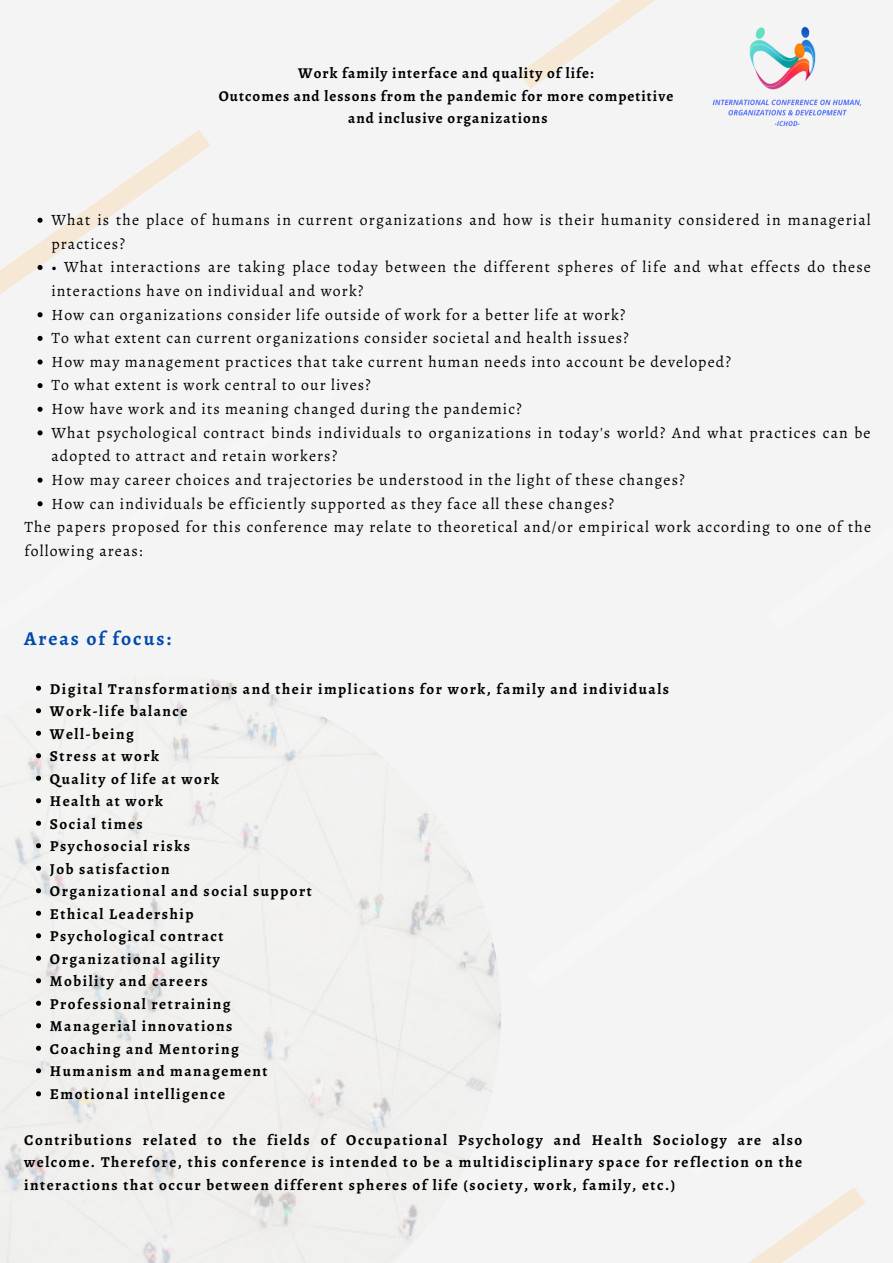
<style>
.page{position:relative;width:893px;height:1263px;background:#f4f4f4}
.page>*{position:absolute;margin:0;border:0;box-sizing:border-box;transform-origin:0 0}
.t1{font:700 19.65px "Alegreya";letter-spacing:.1em;color:#004aad}
.t2{font:15.75px/23.6px "Alegreya";letter-spacing:.07em;color:#000}
.t3{font:700 15.15px/22.5px "Alegreya";letter-spacing:.1em;color:#000}
.t4{font:700 15px/22.5px "Alegreya";letter-spacing:.07em;color:#000;text-align:center}
</style>
<div class="page">
<img style="left:0;top:679px;width:501px;height:584px">
<svg style="left:0;top:130px;width:210px;height:210px"></svg>
<svg style="left:519px;top:0;width:136px;height:89px"></svg>
<svg style="left:748px;top:1187px;width:117px;height:76px"></svg>
<svg style="left:38px;top:218px;width:5px;height:5px"></svg>
<svg style="left:38px;top:265px;width:5px;height:5px"></svg>
<svg style="left:38px;top:312px;width:5px;height:5px"></svg>
<svg style="left:38px;top:336px;width:5px;height:5px"></svg>
<svg style="left:38px;top:359px;width:5px;height:5px"></svg>
<svg style="left:38px;top:383px;width:5px;height:5px"></svg>
<svg style="left:38px;top:407px;width:5px;height:5px"></svg>
<svg style="left:38px;top:430px;width:5px;height:5px"></svg>
<svg style="left:38px;top:478px;width:5px;height:5px"></svg>
<svg style="left:38px;top:501px;width:5px;height:5px"></svg>
<img style="left:712px;top:26px;width:150px;height:100px">
<svg style="left:36px;top:686px;width:5px;height:5px"></svg>
<svg style="left:36px;top:708px;width:5px;height:5px"></svg>
<svg style="left:36px;top:731px;width:5px;height:5px"></svg>
<svg style="left:36px;top:753px;width:5px;height:5px"></svg>
<svg style="left:36px;top:776px;width:5px;height:5px"></svg>
<svg style="left:36px;top:798px;width:5px;height:5px"></svg>
<svg style="left:36px;top:821px;width:5px;height:5px"></svg>
<svg style="left:36px;top:843px;width:5px;height:5px"></svg>
<svg style="left:36px;top:866px;width:5px;height:5px"></svg>
<svg style="left:36px;top:888px;width:5px;height:5px"></svg>
<svg style="left:36px;top:911px;width:5px;height:5px"></svg>
<svg style="left:36px;top:933px;width:5px;height:5px"></svg>
<svg style="left:36px;top:956px;width:5px;height:5px"></svg>
<svg style="left:36px;top:978px;width:5px;height:5px"></svg>
<svg style="left:36px;top:1001px;width:5px;height:5px"></svg>
<svg style="left:36px;top:1023px;width:5px;height:5px"></svg>
<svg style="left:36px;top:1046px;width:5px;height:5px"></svg>
<svg style="left:36px;top:1068px;width:5px;height:5px"></svg>
<svg style="left:36px;top:1091px;width:5px;height:5px"></svg>
<p class="t4" style="left:219px;top:62px;width:456px">Work family interface and quality of life:<br>Outcomes and lessons from the pandemic for more competitive and inclusive organizations</p>
<p class="t2" style="left:51px;top:208px;width:821px">What is the place of humans in current organizations and how is their humanity considered in managerial practices?</p>
<p class="t2" style="left:51px;top:255px;width:821px">• What interactions are taking place today between the different spheres of life and what effects do these interactions have on individual and work?<br>How can organizations consider life outside of work for a better life at work?<br>To what extent can current organizations consider societal and health issues?<br>How may management practices that take current human needs into account be developed?<br>To what extent is work central to our lives?<br>How have work and its meaning changed during the pandemic?<br>What psychological contract binds individuals to organizations in today's world? And what practices can be adopted to attract and retain workers?<br>How may career choices and trajectories be understood in the light of these changes?<br>How can individuals be efficiently supported as they face all these changes?</p>
<p class="t2" style="left:25px;top:515px;width:848px">The papers proposed for this conference may relate to theoretical and/or empirical work according to one of the following areas:</p>
<p class="t1" style="left:24px;top:625px;width:148px">Areas of focus:</p>
<p class="t3" style="left:50px;top:677px;width:620px">Digital Transformations and their implications for work, family and individuals<br>Work-life balance<br>Well-being<br>Stress at work<br>Quality of life at work<br>Health at work<br>Social times<br>Psychosocial risks<br>Job satisfaction<br>Organizational and social support<br>Ethical Leadership<br>Psychological contract<br>Organizational agility<br>Mobility and careers<br>Professional retraining<br>Managerial innovations<br>Coaching and Mentoring<br>Humanism and management<br>Emotional intelligence</p>
<p class="t3" style="left:24px;top:1128px;width:779px;text-align:justify">Contributions related to the fields of Occupational Psychology and Health Sociology are also welcome. Therefore, this conference is intended to be a multidisciplinary space for reflection on the interactions that occur between different spheres of life (society, work, family, etc.)</p>
</div>
